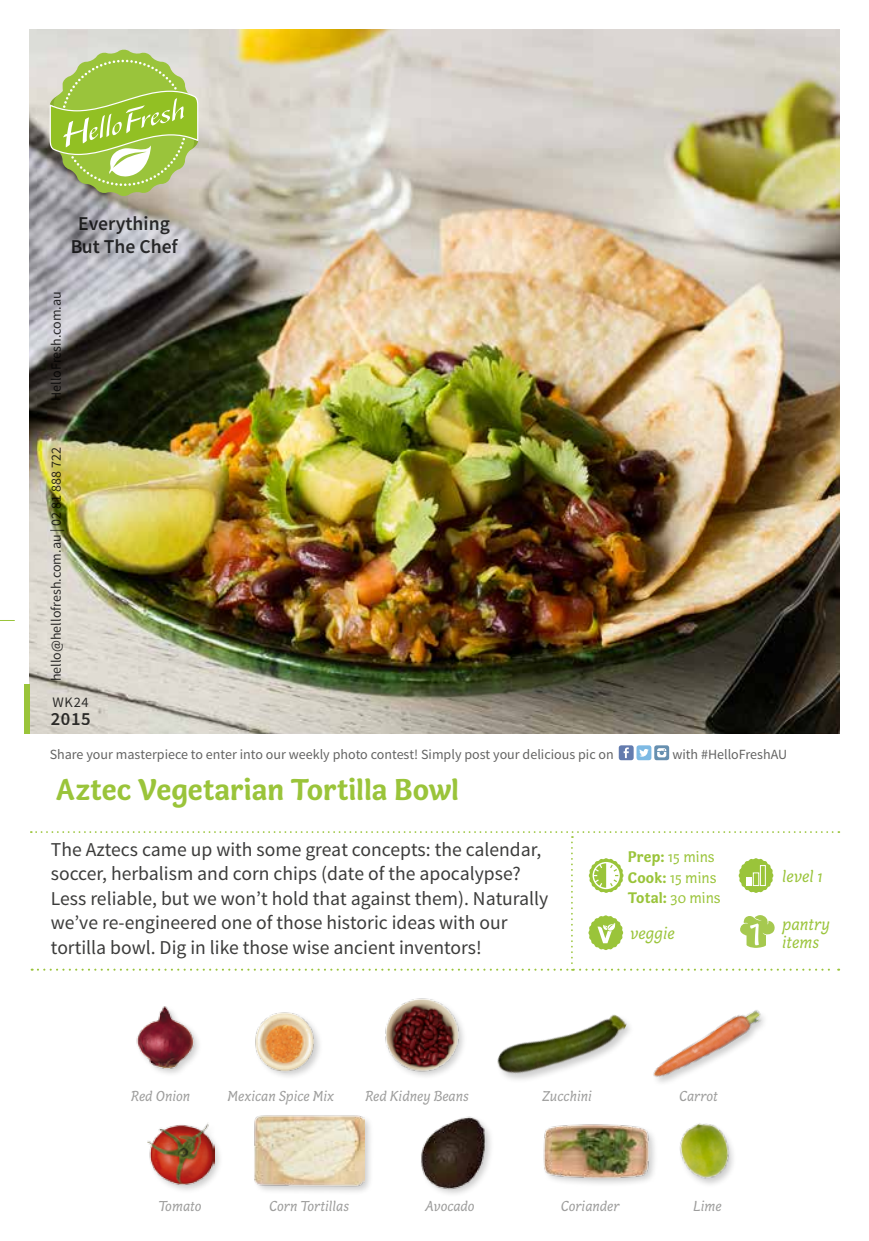
<style>
.page{position:relative;width:869px;height:1241px;background:#fff}
.page>*{position:absolute;margin:0;border:0;box-sizing:border-box;transform-origin:0 0}
.t1{font:700 30.97px "Capucine Basic";letter-spacing:-.005em;color:#9ac43a}
.t2{font:19.6px/24.5px "Source Sans Pro";color:#3c3c3b}
.t3{font:600 19.6px/23.4px "Source Sans Pro";color:#000;text-align:center}
.t4{font:600 18.55px "Source Sans Pro";color:#000}
.t5{font:italic 17.5px/18.6px "Capucine Basic";color:#9ac43a}
.t6{font:15.75px/20.5px "Capucine Basic";color:#9ac43a}
.t7{font:italic 14.88px "Capucine Basic";color:#9d9d9c}
.t8{font:14.53px "Source Sans Pro";color:#000}
.t9{font:14px "Source Sans Pro";color:#3c3c3b}
.t10{font:14px "Source Sans Pro";color:#000}
.s1{font-weight:700}
</style>
<div class="page">
<img style="left:30px;top:30px;width:808px;height:703px">
<svg style="left:0;top:620px;width:14px;height:1px"></svg>
<svg style="left:50px;top:50px;width:148px;height:146px;background:#adc968"></svg>
<svg style="left:618px;top:745px;width:15px;height:15px"></svg>
<svg style="left:623px;top:747px;width:5px;height:11px"></svg>
<svg style="left:654px;top:745px;width:14px;height:15px"></svg>
<svg style="left:656px;top:748px;width:10px;height:9px"></svg>
<svg style="left:636px;top:745px;width:15px;height:15px"></svg>
<svg style="left:639px;top:748px;width:9px;height:8px"></svg>
<div style="left:24px;top:684px;width:6px;height:49px;background:#9ac43a"></div>
<img style="left:136px;top:1006px;width:63px;height:68px">
<img style="left:255px;top:1012px;width:65px;height:65px">
<img style="left:653px;top:1010px;width:111px;height:73px">
<img style="left:497px;top:1014px;width:132px;height:66px">
<div style="left:542px;top:1122px;width:116px;height:65px;background:#000;opacity:.2"></div>
<img style="left:542px;top:1122px;width:108px;height:65px">
<div style="left:146px;top:1121px;width:78px;height:72px;background:#000;opacity:.2"></div>
<img style="left:147px;top:1121px;width:67px;height:65px">
<img style="left:385px;top:998px;width:79px;height:79px">
<div style="left:419px;top:1114px;width:75px;height:83px;background:#000;opacity:.2"></div>
<img style="left:419px;top:1114px;width:75px;height:75px">
<div style="left:252px;top:1112px;width:122px;height:83px;background:#000;opacity:.2"></div>
<img style="left:253px;top:1112px;width:111px;height:82px">
<img style="left:679px;top:1123px;width:54px;height:62px">
<svg style="left:31px;top:831px;width:808px;height:139px"></svg>
<p class="t3" style="left:70px;top:212px;width:109px">Everything<br>But The Chef</p>
<p class="t10" style="left:47px;top:401px;width:111px;rotate:-90deg">HelloFresh.com.au</p>
<p class="t10" style="left:47px;top:681px;width:235px;rotate:-90deg">hello@hellofresh.com.au | 02 81 888 722</p>
<p class="t8" style="left:52px;top:693px;width:38px">WK24</p>
<p class="t4" style="left:50px;top:706px;width:42px">2015</p>
<p class="t9" style="left:50px;top:745px;width:565px">Share your masterpiece to enter into our weekly photo contest! Simply post your delicious pic on</p>
<p class="t9" style="left:672px;top:745px;width:116px">with #HelloFreshAU</p>
<h1 class="t1" style="left:56px;top:765px;width:404px">Aztec Vegetarian Tortilla Bowl</h1>
<p class="t2" style="left:51px;top:837px;width:499px">The Aztecs came up with some great concepts: the calendar, soccer, herbalism and corn chips (date of the apocalypse?<br>Less reliable, but we won’t hold that against them). Naturally we’ve re-engineered one of those historic ideas with our tortilla bowl. Dig in like those wise ancient inventors!</p>
<p class="t6" style="left:627px;top:845px;width:94px"><span class="s1">Prep:</span> 15 mins<br><span class="s1">Cook:</span> 15 mins<br><span class="s1">Total:</span> 30 mins</p>
<p class="t5" style="left:630px;top:924px;width:46px">veggie</p>
<p class="t5" style="left:781px;top:915px;width:49px">pantry items</p>
<p class="t5" style="left:781px;top:867px;width:42px">level 1</p>
<p class="t7" style="left:131px;top:1084px;width:61px">Red Onion</p>
<p class="t7" style="left:678px;top:1085px;width:40px">Carrot</p>
<p class="t7" style="left:227px;top:1084px;width:108px">Mexican Spice Mix</p>
<p class="t7" style="left:365px;top:1084px;width:105px">Red Kidney Beans</p>
<p class="t7" style="left:541px;top:1084px;width:52px">Zucchini</p>
<p class="t7" style="left:158px;top:1195px;width:45px">Tomato</p>
<p class="t7" style="left:425px;top:1194px;width:51px">Avocado</p>
<p class="t7" style="left:560px;top:1194px;width:61px">Coriander</p>
<p class="t7" style="left:693px;top:1194px;width:30px">Lime</p>
<p class="t7" style="left:269px;top:1195px;width:81px">Corn Tortillas</p>
</div>
